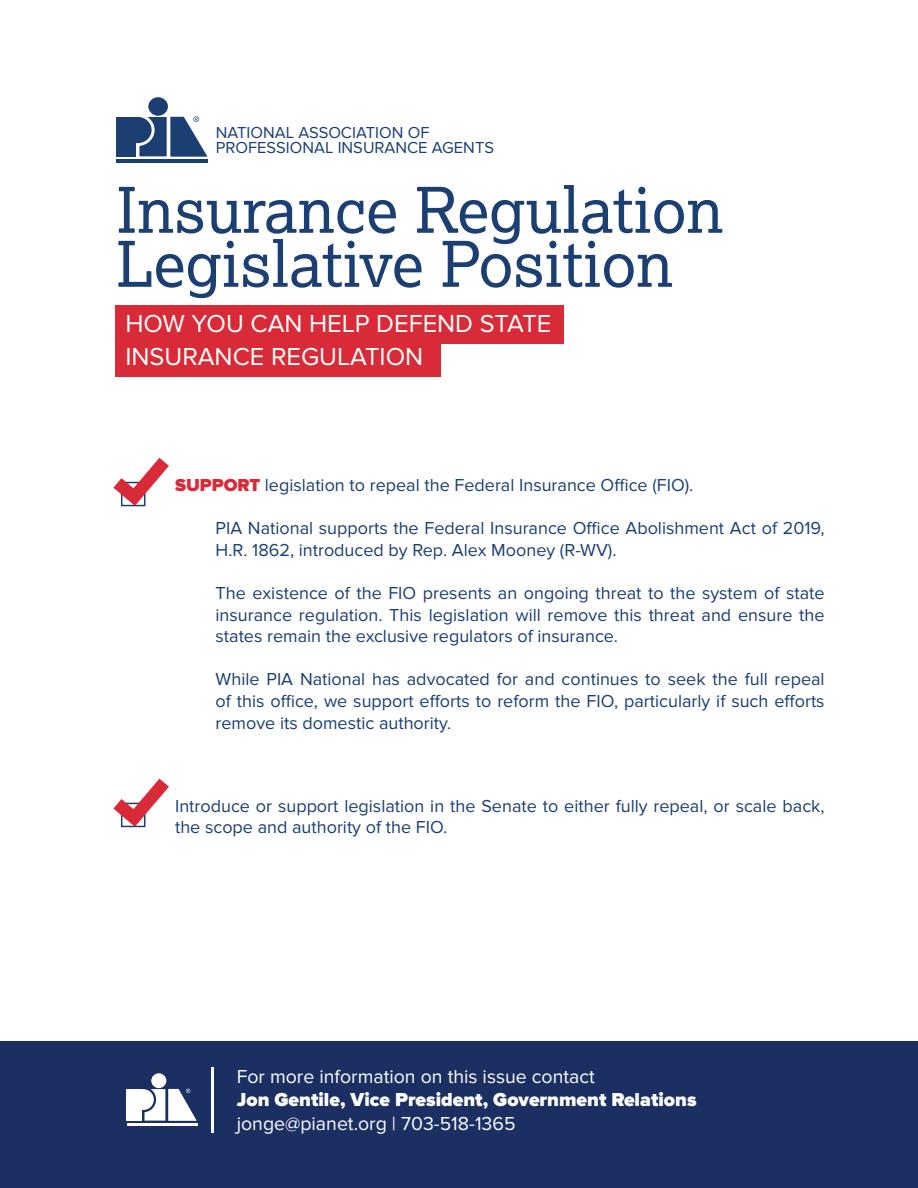
<style>
.page{position:relative;width:918px;height:1188px;background:#fff}
.page>*{position:absolute;margin:0;border:0;box-sizing:border-box;transform-origin:0 0}
.t1{font:63px "Lexia";color:#1b3f73}
.t2{font:25.5px/33px "Proxima Nova";color:#fff}
.t3{font:19.5px "Proxima Nova";color:#fff}
.t4{font:900 19.5px "Proxima Nova";color:#fff}
.t5{font:18px/21.6px "Proxima Nova";color:#1b3f73}
.t6{font:16.5px "Proxima Nova";color:#1b3f73}
.s1{font-weight:900;color:#d82b37}
</style>
<div class="page">
<div style="left:115px;top:343px;width:326px;height:34px;background:#d82b37"></div>
<div style="left:117px;top:117px;width:19px;height:39px;background:#1b3f73"></div>
<div style="left:124px;top:117px;width:28px;height:26px;background:#1b3f73;border-radius:50%"></div>
<div style="left:148px;top:97px;width:20px;height:19px;background:#1b3f73;border-radius:50%"></div>
<svg style="left:139px;top:116px;width:68px;height:41px"></svg>
<hr style="left:116px;top:159px;width:92px;height:4px;background:#1b3f73">
<div style="left:115px;top:305px;width:449px;height:39px;background:#d82b37"></div>
<svg style="left:113px;top:779px;width:56px;height:48px"></svg>
<svg style="left:113px;top:458px;width:56px;height:48px"></svg>
<div style="left:0;top:1042px;width:918px;height:146px;background:#1b2f62"></div>
<div style="left:127px;top:1089px;width:15px;height:32px;background:#fff"></div>
<div style="left:133px;top:1089px;width:21px;height:21px;background:#fff;border-radius:50%"></div>
<div style="left:151px;top:1073px;width:15px;height:15px;background:#fff;border-radius:50%"></div>
<svg style="left:144px;top:1089px;width:53px;height:32px"></svg>
<hr style="left:127px;top:1123px;width:70px;height:3px;background:#fff">
<hr style="left:212px;top:1067px;width:2px;height:66px;background:#fff">
<p class="t6" style="left:216px;top:123px;width:215px">NATIONAL ASSOCIATION OF</p>
<p class="t6" style="left:216px;top:138px;width:280px">PROFESSIONAL INSURANCE AGENTS</p>
<p class="t1" style="left:116px;top:170px;width:609px">Insurance Regulation</p>
<p class="t1" style="left:116px;top:224px;width:558px">Legislative Position</p>
<p class="t2" style="left:125px;top:307px;width:428px">HOW YOU CAN HELP DEFEND STATE<br>INSURANCE REGULATION</p>
<p class="t5" style="left:175px;top:474px;width:520px"><span class="s1">SUPPORT</span> legislation to repeal the Federal Insurance Office (FIO).</p>
<p class="t5" style="left:216px;top:518px;width:611px">PIA National supports the Federal Insurance Office Abolishment Act of 2019,<br>H.R. 1862, introduced by Rep. Alex Mooney (R-WV).</p>
<p class="t5" style="left:216px;top:582px;width:611px;text-align:justify">The existence of the FIO presents an ongoing threat to the system of state insurance regulation. This legislation will remove this threat and ensure the states remain the exclusive regulators of insurance.</p>
<p class="t5" style="left:216px;top:669px;width:611px;text-align:justify">While PIA National has advocated for and continues to seek the full repeal of this office, we support efforts to reform the FIO, particularly if such efforts remove its domestic authority.</p>
<p class="t5" style="left:175px;top:795px;width:651px">Introduce or support legislation in the Senate to either fully repeal, or scale back, the scope and authority of the FIO.</p>
<p class="t3" style="left:237px;top:1065px;width:360px">For more information on this issue contact</p>
<p class="t4" style="left:237px;top:1088px;width:461px">Jon Gentile, Vice President, Government Relations</p>
<p class="t3" style="left:237px;top:1112px;width:280px">jonge@pianet.org | 703-518-1365</p>
</div>
